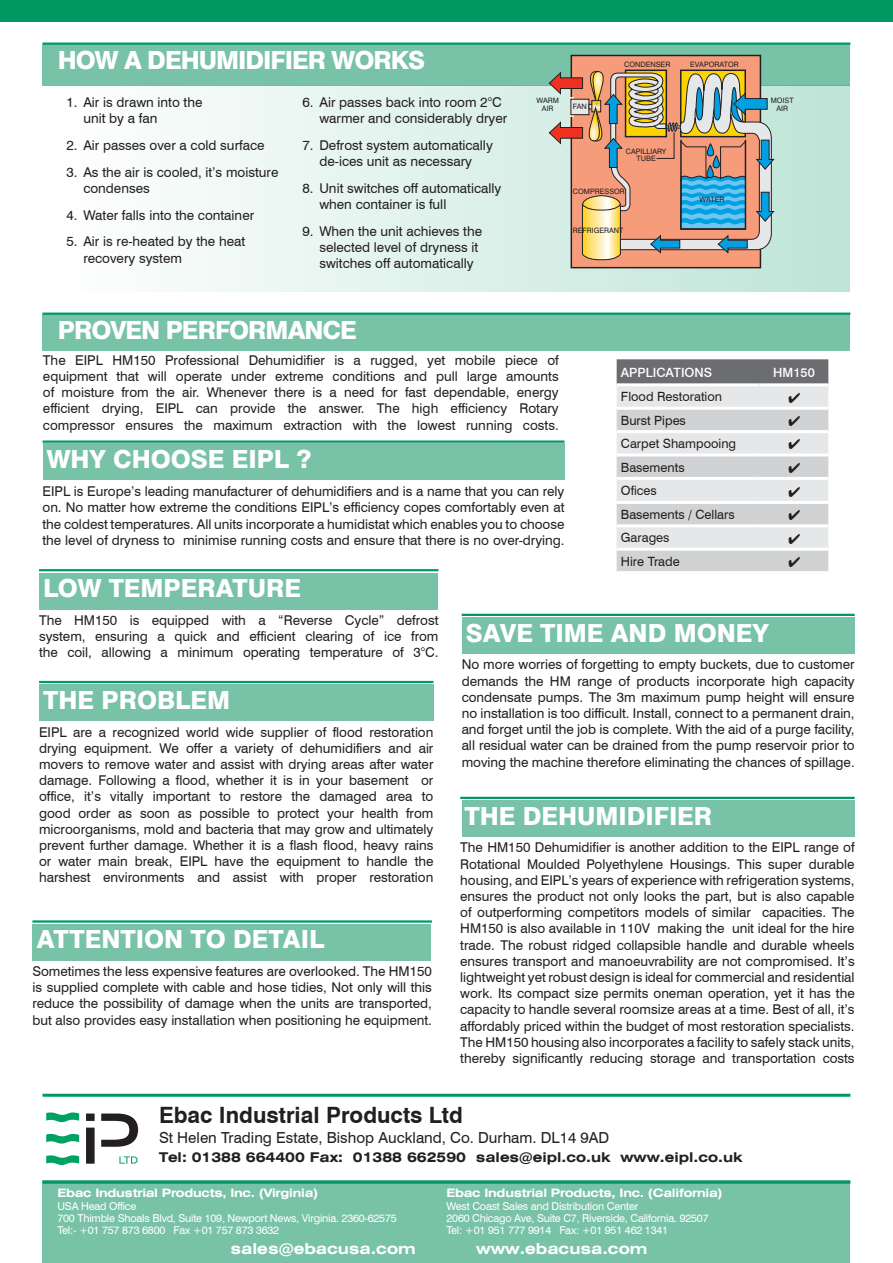
<style>
.page{position:relative;width:893px;height:1263px;background:#fff}
.page>*{position:absolute;margin:0;border:0;box-sizing:border-box;transform-origin:0 0}
.body{font:800 25.05px "Swiss 721 BT";color:#fff}
.body-2{font:800 25.05px "Swiss 721 BT";letter-spacing:-.04em;color:#fff}
.t1{font:700 22.5px "Swiss 721 BT";color:#231f20}
.t2{font:15.15px "Swiss 721 BT";color:#231f20}
.t3{font:700 expanded 15px "Swiss 721 BT";color:#fff}
.body-3{font:13.5px/16.2px "Swiss 721 BT";color:#231f20;text-align:justify}
.t4{font:700 expanded 13.5px "Swiss 721 BT";color:#231f20}
.body-4{font:12.75px "Swiss 721 BT";color:#231f20}
.t5{font:500 12.75px "Swiss 721 BT";color:#fff}
.t6{font:700 expanded 11.7px "Swiss 721 BT";letter-spacing:-.02em;color:#fff}
.t7{font:10.95px/12.5px "Swiss 721 BT";letter-spacing:-.02em;color:#fff}
.t8{font:7.35px/7.4px "Swiss 721 BT";color:#231f20;text-align:center}
</style>
<div class="page">
<div style="left:43px;top:1180px;width:807px;height:83px;background:#78c2a7"></div>
<div style="left:0;top:0;width:893px;height:21px;background:#009964"></div>
<svg style="left:86px;top:1113px;width:9px;height:51px"></svg>
<svg style="left:101px;top:1113px;width:37px;height:34px"></svg>
<svg style="left:119px;top:1156px;width:19px;height:7px"></svg>
<svg style="left:46px;top:1112px;width:33px;height:10px"></svg>
<svg style="left:46px;top:1155px;width:33px;height:10px"></svg>
<svg style="left:46px;top:1134px;width:33px;height:10px"></svg>
<hr style="left:43px;top:1094px;width:807px;height:3px;background:#009964">
<hr style="left:43px;top:1181px;width:807px;height:3px;background:#009964">
<div style="left:43px;top:44px;width:807px;height:41px;background:#78c2a7"></div>
<div style="left:43px;top:315px;width:807px;height:36px;background:#78c2a7"></div>
<div style="left:43px;top:85px;width:807px;height:207px;background:linear-gradient(to right,#fff,#bee4d7)"></div>
<hr style="left:43px;top:43px;width:807px;height:2px;background:#009964">
<hr style="left:43px;top:313px;width:807px;height:2px;background:#009964">
<div style="left:39px;top:685px;width:394px;height:36px;background:#78c2a7"></div>
<div style="left:32px;top:924px;width:399px;height:36px;background:#78c2a7"></div>
<div style="left:43px;top:443px;width:521px;height:36px;background:#78c2a7"></div>
<div style="left:462px;top:800px;width:393px;height:37px;background:#78c2a7"></div>
<div style="left:571px;top:55px;width:189px;height:213px;background:#f69c7b"></div>
<div style="left:571px;top:55px;width:190px;height:213px;border:1px solid #231f20"></div>
<svg style="left:549px;top:71px;width:226px;height:189px"></svg>
<hr style="left:43px;top:440px;width:521px;height:3px;background:#009964">
<hr style="left:460px;top:797px;width:395px;height:2px;background:#009964">
<hr style="left:39px;top:681px;width:394px;height:2px;background:#009964">
<hr style="left:32px;top:920px;width:400px;height:3px;background:#009964">
<div style="left:39px;top:573px;width:399px;height:36px;background:#78c2a7"></div>
<hr style="left:39px;top:569px;width:399px;height:2px;background:#009964">
<div style="left:462px;top:618px;width:393px;height:36px;background:#78c2a7"></div>
<hr style="left:462px;top:614px;width:393px;height:2px;background:#009964">
<svg style="left:617px;top:359px;width:211px;height:213px;background:#d3d4d5"></svg>
<h1 class="body-2" style="left:58px;top:45px;width:369px">HOW A DEHUMIDIFIER WORKS</h1>
<p class="body-3" style="left:83px;top:94px;width:121px;text-indent:-17px">1. Air is drawn into the unit by a fan</p>
<p class="body-3" style="left:66px;top:137px;width:200px">2. Air passes over a cold surface</p>
<p class="body-3" style="left:83px;top:163px;width:197px;text-indent:-17px">3. As the air is cooled, it’s moisture condenses</p>
<p class="body-3" style="left:66px;top:207px;width:189px">4. Water falls into the container</p>
<p class="body-3" style="left:83px;top:233px;width:163px;text-indent:-17px">5. Air is re-heated by the heat recovery system</p>
<p class="body-3" style="left:319px;top:94px;width:189px;text-indent:-17px">6. Air passes back into room 2°C warmer and considerably dryer</p>
<p class="body-3" style="left:302px;top:137px;width:192px;text-align:center">7. Defrost system automatically de-ices unit as necessary</p>
<p class="body-3" style="left:319px;top:180px;width:183px;text-indent:-17px">8. Unit switches off automatically when container is full</p>
<p class="body-3" style="left:319px;top:223px;width:164px;text-align:left;text-indent:-17px">9. When the unit achieves the selected level of dryness it switches off automatically</p>
<p class="t8" style="left:537px;top:97px;width:24px">WARM<br>AIR</p>
<p class="t8" style="left:624px;top:61px;width:48px">CONDENSER</p>
<p class="t8" style="left:690px;top:61px;width:50px">EVAPORATOR</p>
<p class="t8" style="left:573px;top:103px;width:16px">FAN</p>
<p class="t8" style="left:771px;top:97px;width:24px">MOIST<br>AIR</p>
<p class="t8" style="left:626px;top:147px;width:42px">CAPILLIARY<br>TUBE</p>
<p class="t8" style="left:573px;top:188px;width:53px">COMPRESSOR</p>
<p class="t8" style="left:573px;top:226px;width:52px">REFRIGERANT</p>
<p class="t8" style="left:700px;top:196px;width:26px">WATER</p>
<h1 class="body-2" style="left:58px;top:315px;width:301px">PROVEN PERFORMANCE</h1>
<p class="body-3" style="left:43px;top:352px;width:517px">The EIPL HM150 Professional Dehumidifier is a rugged, yet mobile piece of equipment that will operate under extreme conditions and pull large amounts of moisture from the air. Whenever there is a need for fast dependable, energy efficient drying, EIPL can provide the answer. The high efficiency Rotary compressor ensures the maximum extraction with the lowest running costs.</p>
<p class="body" style="left:47px;top:444px;width:266px">WHY CHOOSE EIPL ?</p>
<p class="body-3" style="left:43px;top:483px;width:524px">EIPL is Europe’s leading manufacturer of dehumidifiers and is a name that you can rely on. No matter how extreme the conditions EIPL’s efficiency copes comfortably even at the coldest temperatures. All units incorporate a humidistat which enables you to choose the level of dryness to minimise running costs and ensure that there is no over-drying.</p>
<p class="t5" style="left:621px;top:365px;width:93px">APPLICATIONS</p>
<p class="t5" style="left:773px;top:365px;width:43px">HM150</p>
<p class="body-4" style="left:621px;top:389px;width:103px">Flood Restoration</p>
<p class="body-4" style="left:621px;top:412px;width:67px">Burst Pipes</p>
<p class="body-4" style="left:621px;top:436px;width:117px">Carpet Shampooing</p>
<p class="body-4" style="left:621px;top:459px;width:65px">Basements</p>
<p class="body-4" style="left:621px;top:483px;width:38px">Ofices</p>
<p class="body-4" style="left:621px;top:507px;width:115px">Basements / Cellars</p>
<p class="body-4" style="left:621px;top:530px;width:50px">Garages</p>
<p class="body-4" style="left:621px;top:553px;width:60px">Hire Trade</p>
<p class="body" style="left:43px;top:573px;width:259px">LOW TEMPERATURE</p>
<p class="body-3" style="left:39px;top:612px;width:401px">The HM150 is equipped with a “Reverse Cycle” defrost system, ensuring a quick and efficient clearing of ice from the coil, allowing a minimum operating temperature of 3°C.</p>
<p class="body" style="left:466px;top:617px;width:304px">SAVE TIME AND MONEY</p>
<p class="body-3" style="left:462px;top:656px;width:394px">No more worries of forgetting to empty buckets, due to customer demands the HM range of products incorporate high capacity condensate pumps. The 3m maximum pump height will ensure no installation is too difficult. Install, connect to a permanent drain, and forget until the job is complete. With the aid of a purge facility, all residual water can be drained from the pump reservoir prior to moving the machine therefore eliminating the chances of spillage.</p>
<p class="body" style="left:43px;top:684px;width:188px">THE PROBLEM</p>
<p class="body-3" style="left:39px;top:723px;width:396px">EIPL are a recognized world wide supplier of flood restoration drying equipment. We offer a variety of dehumidifiers and air movers to remove water and assist with drying areas after water damage. Following a flood, whether it is in your basement or office, it’s vitally important to restore the damaged area to good order as soon as possible to protect your health from microorganisms, mold and bacteria that may grow and ultimately prevent further damage. Whether it is a flash flood, heavy rains or water main break, EIPL have the equipment to handle the harshest environments and assist with proper restoration</p>
<p class="body" style="left:464px;top:800px;width:249px">THE DEHUMIDIFIER</p>
<p class="body-3" style="left:460px;top:839px;width:396px">The HM150 Dehumidifier is another addition to the EIPL range of Rotational Moulded Polyethylene Housings. This super durable housing, and EIPL’s years of experience with refrigeration systems, ensures the product not only looks the part, but is also capable of outperforming competitors models of similar capacities. The HM150 is also available in 110V making the unit ideal for the hire trade. The robust ridged collapsible handle and durable wheels ensures transport and manoeuvrability are not compromised. It’s lightweight yet robust design is ideal for commercial and residential work. Its compact size permits oneman operation, yet it has the capacity to handle several roomsize areas at a time. Best of all, it’s affordably priced within the budget of most restoration specialists.<br>The HM150 housing also incorporates a facility to safely stack units, thereby significantly reducing storage and transportation costs</p>
<p class="body" style="left:37px;top:924px;width:289px">ATTENTION TO DETAIL</p>
<p class="body-3" style="left:32px;top:963px;width:401px">Sometimes the less expensive features are overlooked. The HM150 is supplied complete with cable and hose tidies, Not only will this reduce the possibility of damage when the units are transported, but also provides easy installation when positioning he equipment.</p>
<h2 class="t1" style="left:159px;top:1101px;width:305px">Ebac Industrial Products Ltd</h2>
<p class="t2" style="left:159px;top:1128px;width:452px">St Helen Trading Estate, Bishop Auckland, Co. Durham. DL14 9AD</p>
<p class="t4" style="left:159px;top:1149px;width:585px">Tel: 01388 664400 Fax: 01388 662590 sales@eipl.co.uk www.eipl.co.uk</p>
<p class="t6" style="left:57px;top:1186px;width:262px">Ebac Industrial Products, Inc. (Virginia)</p>
<p class="t7" style="left:57px;top:1199px;width:341px">USA Head Office<br>700 Thimble Shoals Blvd, Suite 109, Newport News, Virginia. 2360-62575<br>Tel:- +01 757 873 6800 Fax +01 757 873 3632</p>
<p class="t6" style="left:446px;top:1186px;width:278px">Ebac Industrial Products, Inc. (California)</p>
<p class="t7" style="left:446px;top:1199px;width:264px">West Coast Sales and Distribution Center<br>2060 Chicago Ave, Suite C7, Riverside, California. 92507<br>Tel: +01 951 777 9914 Fax: +01 951 462 1341</p>
<p class="t3" style="left:231px;top:1240px;width:187px">sales@ebacusa.com</p>
<p class="t3" style="left:476px;top:1240px;width:173px">www.ebacusa.com</p>
</div>
